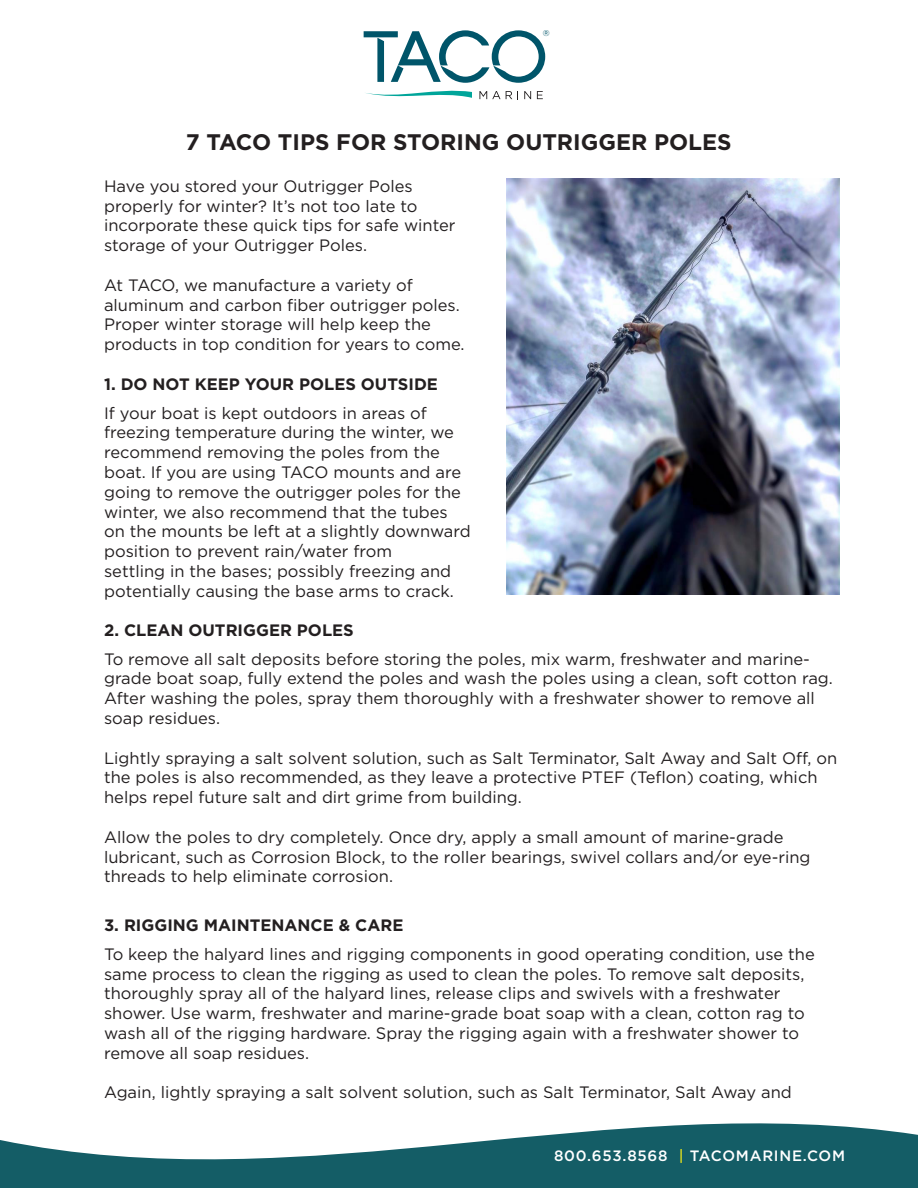
<style>
.page{position:relative;width:918px;height:1188px;background:#fff}
.page>*{position:absolute;margin:0;border:0;box-sizing:border-box;transform-origin:0 0}
.t1{font:700 22.5px "Gotham";color:#231f20}
.t2{font:16.5px/19.8px "Gotham";color:#231f20}
.t3{font:700 16.5px "Gotham";color:#231f20}
.t4{font:500 15px "Gotham";letter-spacing:.05em;color:#fff}
.t5{font:8.4px "Gotham";color:#00556a}
.s1{color:#d8d920}
</style>
<div class="page">
<svg style="left:0;top:1123px;width:918px;height:65px;fill:#145d66"></svg>
<svg style="left:364px;top:30px;width:181px;height:70px"></svg>
<img style="left:507px;top:179px;width:333px;height:416px">
<p class="t5" style="left:543px;top:28px;width:8px">®</p>
<p class="t1" style="left:186px;top:127px;width:547px">7 TACO TIPS FOR STORING OUTRIGGER POLES</p>
<p class="t2" style="left:104px;top:176px;width:353px">Have you stored your Outrigger Poles properly for winter? It’s not too late to incorporate these quick tips for safe winter storage of your Outrigger Poles.</p>
<p class="t2" style="left:104px;top:275px;width:362px">At TACO, we manufacture a variety of aluminum and carbon fiber outrigger poles.<br>Proper winter storage will help keep the products in top condition for years to come.</p>
<p class="t3" style="left:104px;top:373px;width:335px">1. DO NOT KEEP YOUR POLES OUTSIDE</p>
<p class="t2" style="left:104px;top:402px;width:368px">If your boat is kept outdoors in areas of freezing temperature during the winter, we recommend removing the poles from the boat. If you are using TACO mounts and are going to remove the outrigger poles for the winter, we also recommend that the tubes on the mounts be left at a slightly downward position to prevent rain/water from<br>settling in the bases; possibly freezing and potentially causing the base arms to crack.</p>
<p class="t3" style="left:104px;top:619px;width:251px">2. CLEAN OUTRIGGER POLES</p>
<p class="t2" style="left:104px;top:649px;width:730px">To remove all salt deposits before storing the poles, mix warm, freshwater and marine&shy;grade boat soap, fully extend the poles and wash the poles using a clean, soft cotton rag.<br>After washing the poles, spray them thoroughly with a freshwater shower to remove all soap residues.</p>
<p class="t2" style="left:104px;top:748px;width:735px">Lightly spraying a salt solvent solution, such as Salt Terminator, Salt Away and Salt Off, on the poles is also recommended, as they leave a protective PTEF (Teflon) coating, which helps repel future salt and dirt grime from building.</p>
<p class="t2" style="left:104px;top:827px;width:708px">Allow the poles to dry completely. Once dry, apply a small amount of marine-grade lubricant, such as Corrosion Block, to the roller bearings, swivel collars and/or eye-ring threads to help eliminate corrosion.</p>
<p class="t3" style="left:104px;top:914px;width:301px">3. RIGGING MAINTENANCE &amp; CARE</p>
<p class="t2" style="left:104px;top:944px;width:712px">To keep the halyard lines and rigging components in good operating condition, use the same process to clean the rigging as used to clean the poles. To remove salt deposits, thoroughly spray all of the halyard lines, release clips and swivels with a freshwater shower. Use warm, freshwater and marine-grade boat soap with a clean, cotton rag to wash all of the rigging hardware. Spray the rigging again with a freshwater shower to remove all soap residues.</p>
<p class="t2" style="left:104px;top:1082px;width:689px">Again, lightly spraying a salt solvent solution, such as Salt Terminator, Salt Away and</p>
<p class="t4" style="left:554px;top:1146px;width:293px">800.653.8568 <span class="s1">|</span> TACOMARINE.COM</p>
</div>
